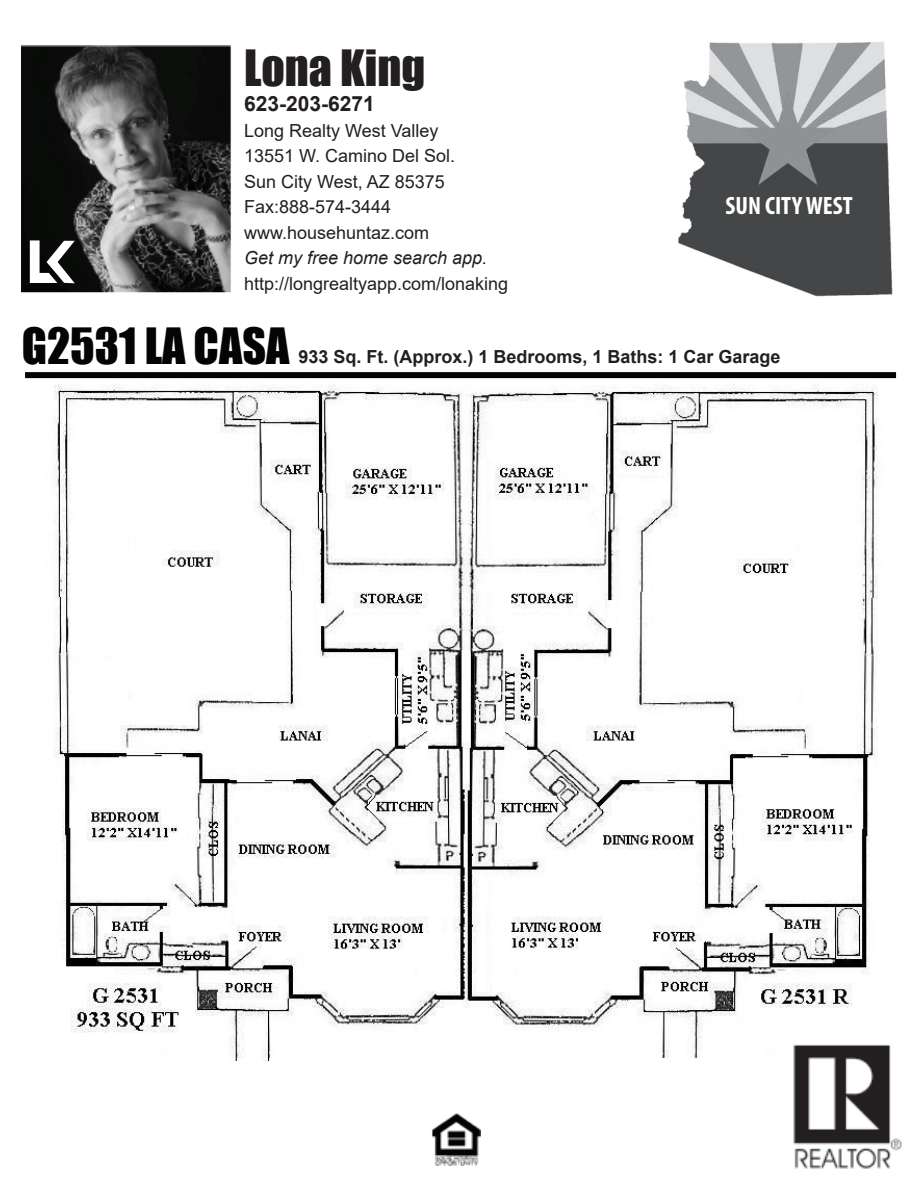
<style>
.page{position:relative;width:918px;height:1188px;background:#fff}
.page>*{position:absolute;margin:0;border:0;box-sizing:border-box;transform-origin:0 0}
.t1{font:45.9px "Impact";color:#040503}
.t2{font:45.9px "Impact";color:#231f20}
.t3{font:700 condensed 25.2px "Myriad Pro";color:#fff}
.t4{font:700 21px "Arial";color:#231f20}
.t5{font:18px/25.5px "Arial";color:#231f20}
.t6{font:700 18px "Arial";color:#231f20}
.t7{font:italic 18px "Arial";color:#231f20}
</style>
<div class="page">
<img style="left:709px;top:42px;width:175px;height:3px">
<img style="left:21px;top:45px;width:881px;height:1124px">
<svg style="left:30px;top:240px;width:45px;height:43px"></svg>
<h1 class="t2" style="left:244px;top:32px;width:183px">Lona King</h1>
<p class="t4" style="left:244px;top:89px;width:132px">623-203-6271</p>
<p class="t5" style="left:244px;top:117px;width:213px">Long Realty West Valley<br>13551 W. Camino Del Sol.<br>Sun City West, AZ 85375<br>Fax:888-574-3444 www.househuntaz.com</p>
<p class="t7" style="left:244px;top:246px;width:245px">Get my free home search app.</p>
<p class="t5" style="left:244px;top:270px;width:266px">http://longrealtyapp.com/lonaking</p>
<h1 class="t1" style="left:22px;top:311px;width:269px">G2531 LA CASA</h1>
<h2 class="t3" style="left:726px;top:190px;width:129px">SUN CITY WEST</h2>
<p class="t6" style="left:298px;top:344px;width:484px">933 Sq. Ft. (Approx.) 1 Bedrooms, 1 Baths: 1 Car Garage</p>
</div>
